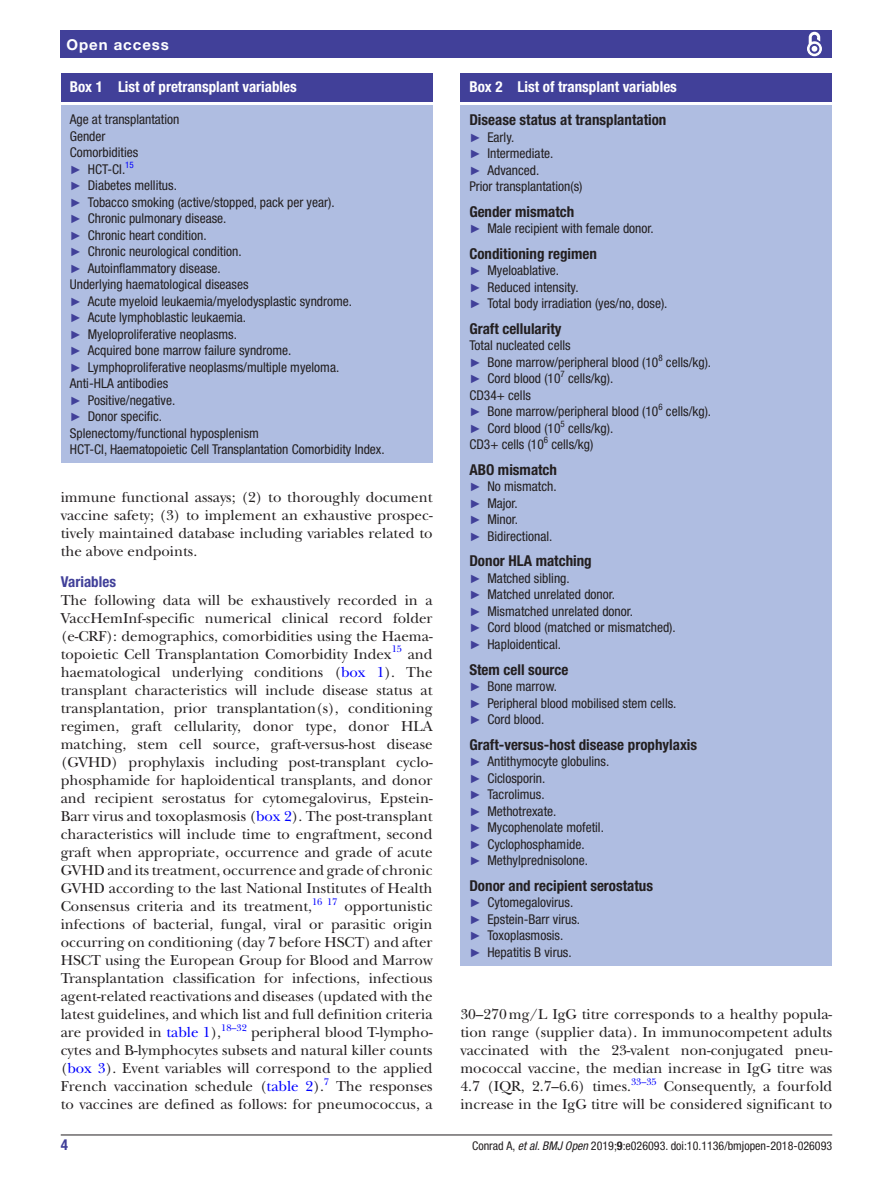
<style>
.page{position:relative;width:893px;height:1191px;background:#fff}
.page>*{position:absolute;margin:0;border:0;box-sizing:border-box;transform-origin:0 0}
.t1{font:15px/18px "New Baskerville";color:#231f20;text-align:justify}
.t2{font:700 condensed 15px "Helvetica Neue LT Std";color:#231f20}
.t3{font:700 condensed 15px "Helvetica Neue LT Std";color:#fff}
.t4{font:700 condensed 15px "Helvetica Neue LT Std";color:#414099}
.t5{font:700 15px "Helvetica Neue LT Std";letter-spacing:.065em;color:#fff}
.t6{font:condensed 13.5px/16.5px "Helvetica Neue LT Std";color:#231f20}
.t7{font:condensed 12px "Helvetica Neue LT Std";color:#231f20}
.t8{font:9.9px "New Baskerville";color:#00f}
.t9{font:condensed 9px "Helvetica Neue LT Std";color:#231f20}
.s1{font-family:"Arial";font-stretch:normal;font-size:12px;color:#414099}
.s2{color:#00f}
.s3{font-style:italic}
.s4{font-weight:700}
</style>
<div class="page">
<hr style="left:61px;top:1134px;width:771px;height:1px;background:#231f20">
<div style="left:61px;top:31px;width:771px;height:27px;background:#414099"></div>
<svg style="left:807px;top:31px;width:15px;height:26px"></svg>
<div style="left:61px;top:73px;width:372px;height:28px;background:#414099"></div>
<div style="left:61px;top:106px;width:372px;height:357px;background:#afbde1"></div>
<div style="left:460px;top:73px;width:372px;height:28px;background:#414099"></div>
<div style="left:460px;top:106px;width:372px;height:859px;background:#afbde1"></div>
<p class="t5" style="left:66px;top:35px;width:104px">Open access</p>
<p class="t3" style="left:70px;top:78px;width:229px">Box 1 List of pretransplant variables</p>
<p class="t6" style="left:70px;top:111px;width:316px">Age at transplantation<br>Gender<br>Comorbidities<br><span class="s1">►</span> HCT-CI.<sup>15<br></sup><span class="s1">►</span> Diabetes mellitus.<br><span class="s1">►</span> Tobacco smoking (active/stopped, pack per year).<br><span class="s1">►</span> Chronic pulmonary disease.<br><span class="s1">►</span> Chronic heart condition.<br><span class="s1">►</span> Chronic neurological condition.<br><span class="s1">►</span> Autoinflammatory disease.<br>Underlying haematological diseases<br><span class="s1">►</span> Acute myeloid leukaemia/myelodysplastic syndrome.<br><span class="s1">►</span> Acute lymphoblastic leukaemia.<br><span class="s1">►</span> Myeloproliferative neoplasms.<br><span class="s1">►</span> Acquired bone marrow failure syndrome.<br><span class="s1">►</span> Lymphoproliferative neoplasms/multiple myeloma.<br>Anti-HLA antibodies<br><span class="s1">►</span> Positive/negative.<br><span class="s1">►</span> Donor specific.<br>Splenectomy/functional hyposplenism<br>HCT-CI, Haematopoietic Cell Transplantation Comorbidity Index.</p>
<p class="t1" style="left:61px;top:488px;width:373px">immune functional assays; (2) to thoroughly document vaccine safety; (3) to implement an exhaustive prospec&shy;tively maintained database including variables related to the above endpoints.</p>
<p class="t4" style="left:61px;top:573px;width:57px">Variables</p>
<p class="t1" style="left:61px;top:591px;width:373px">The following data will be exhaustively recorded in a VaccHemInf-specific numerical clinical record folder (e-CRF): demographics, comorbidities using the Haema&shy;topoietic Cell Transplantation Comorbidity Index</p>
<p class="t8" style="left:392px;top:643px;width:12px">15</p>
<p class="t1" style="left:61px;top:645px;width:373px;text-indent:347px">and haematological underlying conditions (<span class="s2">box 1</span>). The transplant characteristics will include disease status at transplantation, prior transplantation(s), conditioning regimen, graft cellularity, donor type, donor HLA matching, stem cell source, graft-versus-host disease (GVHD) prophylaxis including post-transplant cyclo&shy;phosphamide for haploidentical transplants, and donor and recipient serostatus for cytomegalovirus, Epstein-Barr virus and toxoplasmosis (<span class="s2">box 2</span>). The post-transplant characteristics will include time to engraftment, second graft when appropriate, occurrence and grade of acute GVHD and its treatment, occurrence and grade of chronic GVHD according to the last National Institutes of Health Consensus criteria and its treatment,<sup>16</sup> <sup>17</sup></p>
<p class="t1" style="left:61px;top:897px;width:373px;text-indent:284px">opportunistic infections of bacterial, fungal, viral or parasitic origin occurring on conditioning (day 7 before HSCT) and after HSCT using the European Group for Blood and Marrow Transplantation classification for infections, infectious agent-related reactivations and diseases (updated with the latest guidelines, and which list and full definition criteria are provided in <span class="s2">table 1</span>),</p>
<p class="t8" style="left:221px;top:1021px;width:27px">18–32</p>
<p class="t1" style="left:61px;top:1023px;width:373px;text-indent:191px">peripheral blood T-lympho&shy;cytes and B-lymphocytes subsets and natural killer counts (<span class="s2">box 3</span>). Event variables will correspond to the applied French vaccination schedule (<span class="s2">table 2</span>).</p>
<p class="t8" style="left:324px;top:1075px;width:7px">7</p>
<p class="t1" style="left:61px;top:1077px;width:373px;text-align:right">The responses<br>to vaccines are defined as follows: for pneumococcus, a</p>
<p class="t3" style="left:469px;top:78px;width:209px">Box 2 List of transplant variables</p>
<p class="t2" style="left:469px;top:111px;width:199px">Disease status at transplantation</p>
<p class="t6" style="left:469px;top:129px;width:115px"><span class="s1">►</span> Early.<br><span class="s1">►</span> Intermediate.<br><span class="s1">►</span> Advanced.<br>Prior transplantation(s)</p>
<p class="t2" style="left:469px;top:202px;width:106px">Gender mismatch</p>
<p class="t6" style="left:469px;top:220px;width:186px"><span class="s1">►</span> Male recipient with female donor.</p>
<p class="t2" style="left:469px;top:244px;width:129px">Conditioning regimen</p>
<p class="t6" style="left:469px;top:262px;width:200px"><span class="s1">►</span> Myeloablative.<br><span class="s1">►</span> Reduced intensity.<br><span class="s1">►</span> Total body irradiation (yes/no, dose).</p>
<p class="t2" style="left:469px;top:319px;width:94px">Graft cellularity</p>
<p class="t6" style="left:469px;top:337px;width:191px">Total nucleated cells<br><span class="s1">►</span> Bone marrow/peripheral blood (10</p>
<p class="t9" style="left:658px;top:352px;width:6px">8</p>
<p class="t6" style="left:666px;top:354px;width:47px">cells/kg).</p>
<p class="t6" style="left:469px;top:370px;width:93px"><span class="s1">►</span> Cord blood (10</p>
<p class="t9" style="left:561px;top:369px;width:6px">7</p>
<p class="t6" style="left:568px;top:370px;width:47px">cells/kg).</p>
<p class="t6" style="left:469px;top:387px;width:191px">CD34+ cells<br><span class="s1">►</span> Bone marrow/peripheral blood (10</p>
<p class="t9" style="left:658px;top:402px;width:6px">6</p>
<p class="t6" style="left:666px;top:403px;width:47px">cells/kg).</p>
<p class="t6" style="left:469px;top:420px;width:145px"><span class="s1">►</span> Cord blood (10<sup>5</sup> cells/kg).<br>CD3+ cells (10<sup>6</sup> cells/kg)</p>
<p class="t2" style="left:469px;top:460px;width:89px">ABO mismatch</p>
<p class="t6" style="left:469px;top:478px;width:89px"><span class="s1">►</span> No mismatch. <span class="s1">►</span> Major.<br><span class="s1">►</span> Minor.<br><span class="s1">►</span> Bidirectional.</p>
<p class="t2" style="left:469px;top:552px;width:124px">Donor HLA matching</p>
<p class="t6" style="left:469px;top:570px;width:208px"><span class="s1">►</span> Matched sibling.<br><span class="s1">►</span> Matched unrelated donor.<br><span class="s1">►</span> Mismatched unrelated donor.<br><span class="s1">►</span> Cord blood (matched or mismatched). <span class="s1">►</span> Haploidentical.</p>
<p class="t2" style="left:469px;top:660px;width:101px">Stem cell source</p>
<p class="t6" style="left:469px;top:678px;width:209px"><span class="s1">►</span> Bone marrow.<br><span class="s1">►</span> Peripheral blood mobilised stem cells. <span class="s1">►</span> Cord blood.</p>
<p class="t2" style="left:469px;top:735px;width:229px">Graft-versus-host disease prophylaxis</p>
<p class="t6" style="left:469px;top:753px;width:141px"><span class="s1">►</span> Antithymocyte globulins. <span class="s1">►</span> Ciclosporin.<br><span class="s1">►</span> Tacrolimus.<br><span class="s1">►</span> Methotrexate.<br><span class="s1">►</span> Mycophenolate mofetil. <span class="s1">►</span> Cyclophosphamide.<br><span class="s1">►</span> Methylprednisolone.</p>
<p class="t2" style="left:469px;top:876px;width:185px">Donor and recipient serostatus</p>
<p class="t6" style="left:469px;top:894px;width:112px"><span class="s1">►</span> Cytomegalovirus. <span class="s1">►</span> Epstein-Barr virus. <span class="s1">►</span> Toxoplasmosis.<br><span class="s1">►</span> Hepatitis B virus.</p>
<p class="t1" style="left:460px;top:1005px;width:373px">30–270mg/L IgG titre corresponds to a healthy popula&shy;tion range (supplier data). In immunocompetent adults vaccinated with the 23-valent non-conjugated pneu&shy;mococcal vaccine, the median increase in IgG titre was 4.7 (IQR, 2.7–6.6) times.<sup>33–35</sup></p>
<p class="t1" style="left:460px;top:1077px;width:373px;text-align:right">Consequently, a fourfold<br>increase in the IgG titre will be considered significant to</p>
<p class="t4" style="left:61px;top:1135px;width:9px">4</p>
<p class="t7" style="left:472px;top:1138px;width:362px">Conrad A, <span class="s3">et al</span>. <span class="s3">BMJ Open</span> 2019;<span class="s4">9</span>:e026093. doi:10.1136/bmjopen-2018-026093</p>
</div>
